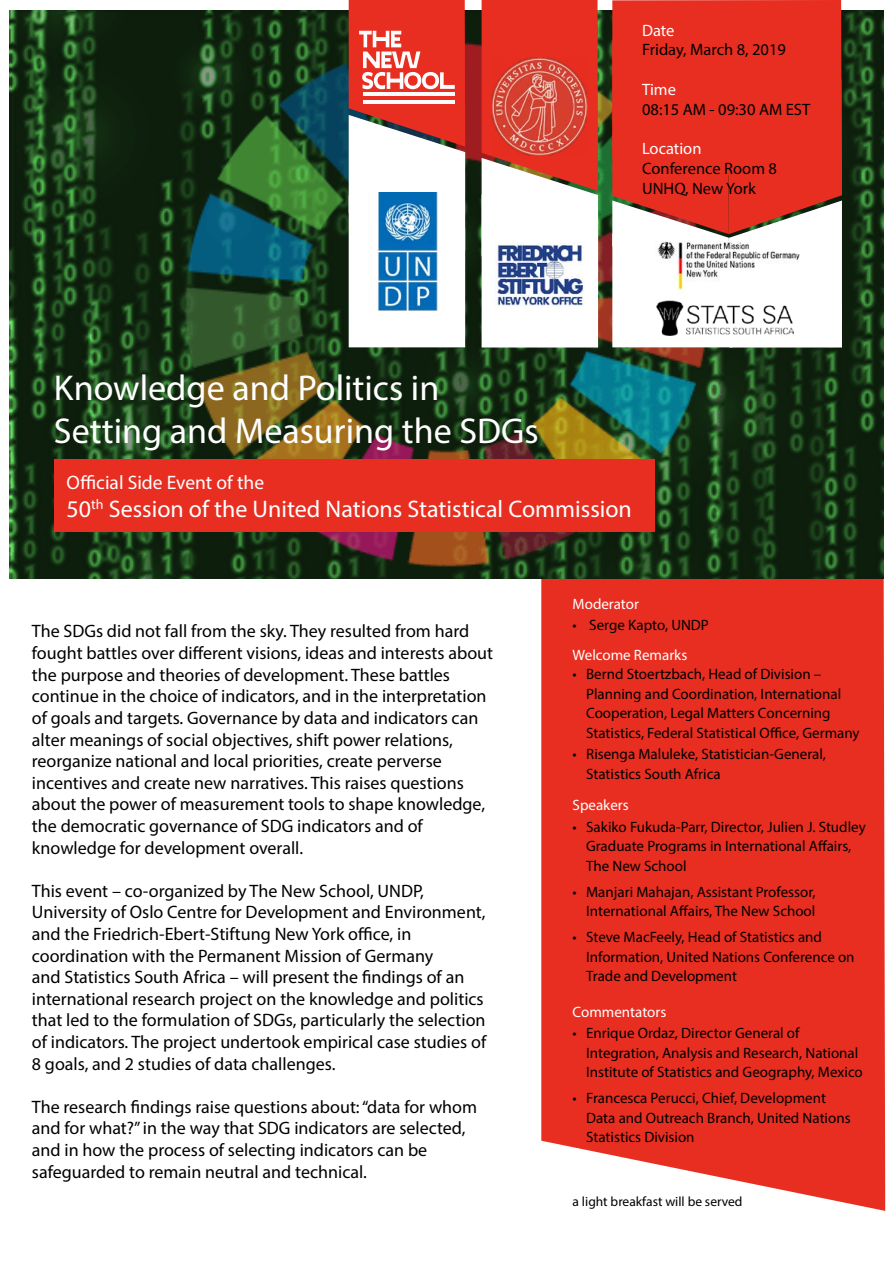
<style>
.page{position:relative;width:893px;height:1263px;background:#fff}
.page>*{position:absolute;margin:0;border:0;box-sizing:border-box;transform-origin:0 0}
.t1{font:36px/43.2px "Myriad Pro";color:#fff}
.t2{font:24px "Myriad Pro";color:#fff}
.t3{font:19.5px "Myriad Pro";color:#fff}
.t4{font:18px/21.6px "Myriad Pro";color:#000}
.t5{font:16.5px/19.8px "Myriad Pro";color:#000}
.t6{font:16.5px "Myriad Pro";color:#fff}
.t7{font:15px/19.5px "Myriad Pro";color:#000}
.t8{font:15px "Myriad Pro";color:#fff}
.t9{font:13.5px "Myriad Pro";color:#000}
</style>
<div class="page">
<div style="left:541px;top:578px;width:344px;height:633px;background:#e82e21"></div>
<img style="left:9px;top:10px;width:875px;height:568px">
<div style="left:54px;top:460px;width:600px;height:72px;background:#e82e21"></div>
<svg style="left:349px;top:0;width:116px;height:347px"></svg>
<svg style="left:482px;top:0;width:116px;height:347px"></svg>
<img style="left:494px;top:243px;width:91px;height:66px">
<img style="left:368px;top:192px;width:78px;height:120px">
<img style="left:492px;top:58px;width:96px;height:98px">
<svg style="left:612px;top:0;width:230px;height:347px"></svg>
<img style="left:656px;top:300px;width:137px;height:36px">
<img style="left:655px;top:241px;width:144px;height:55px">
<p class="t6" style="left:642px;top:20px;width:34px">Date</p>
<p class="t5" style="left:642px;top:40px;width:145px">Friday, March 8, 2019</p>
<p class="t6" style="left:642px;top:79px;width:35px">Time</p>
<p class="t5" style="left:642px;top:99px;width:170px">08:15 AM - 09:30 AM EST</p>
<p class="t6" style="left:642px;top:139px;width:61px">Location</p>
<p class="t5" style="left:642px;top:158px;width:136px">Conference Room 8<br>UNHQ, New York</p>
<h1 class="t1" style="left:54px;top:366px;width:486px">Knowledge and Politics in<br>Setting and Measuring the SDGs</h1>
<p class="t3" style="left:67px;top:470px;width:199px">Official Side Event of the</p>
<h2 class="t2" style="left:67px;top:494px;width:567px">50<sup>th</sup> Session of the United Nations Statistical Commission</h2>
<p class="t4" style="left:32px;top:620px;width:463px">The SDGs did not fall from the sky. They resulted from hard fought battles over different visions, ideas and interests about the purpose and theories of development. These battles continue in the choice of indicators, and in the interpretation of goals and targets. Governance by data and indicators can alter meanings of social objectives, shift power relations, reorganize national and local priorities, create perverse incentives and create new narratives. This raises questions about the power of measurement tools to shape knowledge, the democratic governance of SDG indicators and of knowledge for development overall.</p>
<p class="t4" style="left:32px;top:879px;width:456px">This event – co-organized by The New School, UNDP, University of Oslo Centre for Development and Environment, and the Friedrich-Ebert-Stiftung New York office, in coordination with the Permanent Mission of Germany<br>and Statistics South Africa – will present the findings of an international research project on the knowledge and politics that led to the formulation of SDGs, particularly the selection of indicators. The project undertook empirical case studies of 8 goals, and 2 studies of data challenges.</p>
<p class="t4" style="left:32px;top:1095px;width:447px">The research findings raise questions about: “data for whom and for what?” in the way that SDG indicators are selected, and in how the process of selecting indicators can be safeguarded to remain neutral and technical.</p>
<p class="t8" style="left:573px;top:594px;width:68px">Moderator</p>
<p class="t7" style="left:573px;top:615px;width:138px">• Serge Kapto, UNDP</p>
<p class="t8" style="left:573px;top:645px;width:116px">Welcome Remarks</p>
<p class="t7" style="left:586px;top:664px;width:275px;text-indent:-14px">• Bernd Stoertzbach, Head of Division – Planning and Coordination, International Cooperation, Legal Matters Concerning Statistics, Federal Statistical Office, Germany</p>
<p class="t7" style="left:586px;top:744px;width:241px;text-indent:-14px">• Risenga Maluleke, Statistician-General,<br>Statistics South Africa</p>
<p class="t8" style="left:573px;top:796px;width:58px">Speakers</p>
<p class="t7" style="left:586px;top:817px;width:281px;text-indent:-14px">• Sakiko Fukuda-Parr, Director, Julien J. Studley<br>Graduate Programs in International Affairs,<br>The New School</p>
<p class="t7" style="left:573px;top:882px;width:244px;text-align:right">• Manjari Mahajan, Assistant Professor,<br>International Affairs, The New School</p>
<p class="t7" style="left:586px;top:927px;width:270px;text-indent:-14px">• Steve MacFeely, Head of Statistics and<br>Information, United Nations Conference on<br>Trade and Development</p>
<p class="t8" style="left:573px;top:1002px;width:95px">Commentators</p>
<p class="t7" style="left:586px;top:1023px;width:278px;text-indent:-14px">• Enrique Ordaz, Director General of<br>Integration, Analysis and Research, National<br>Institute of Statistics and Geography, Mexico</p>
<p class="t7" style="left:586px;top:1088px;width:266px;text-indent:-14px">• Francesca Perucci, Chief, Development<br>Data and Outreach Branch, United Nations<br>Statistics Division</p>
<p class="t9" style="left:573px;top:1193px;width:171px">a light breakfast will be served</p>
</div>
